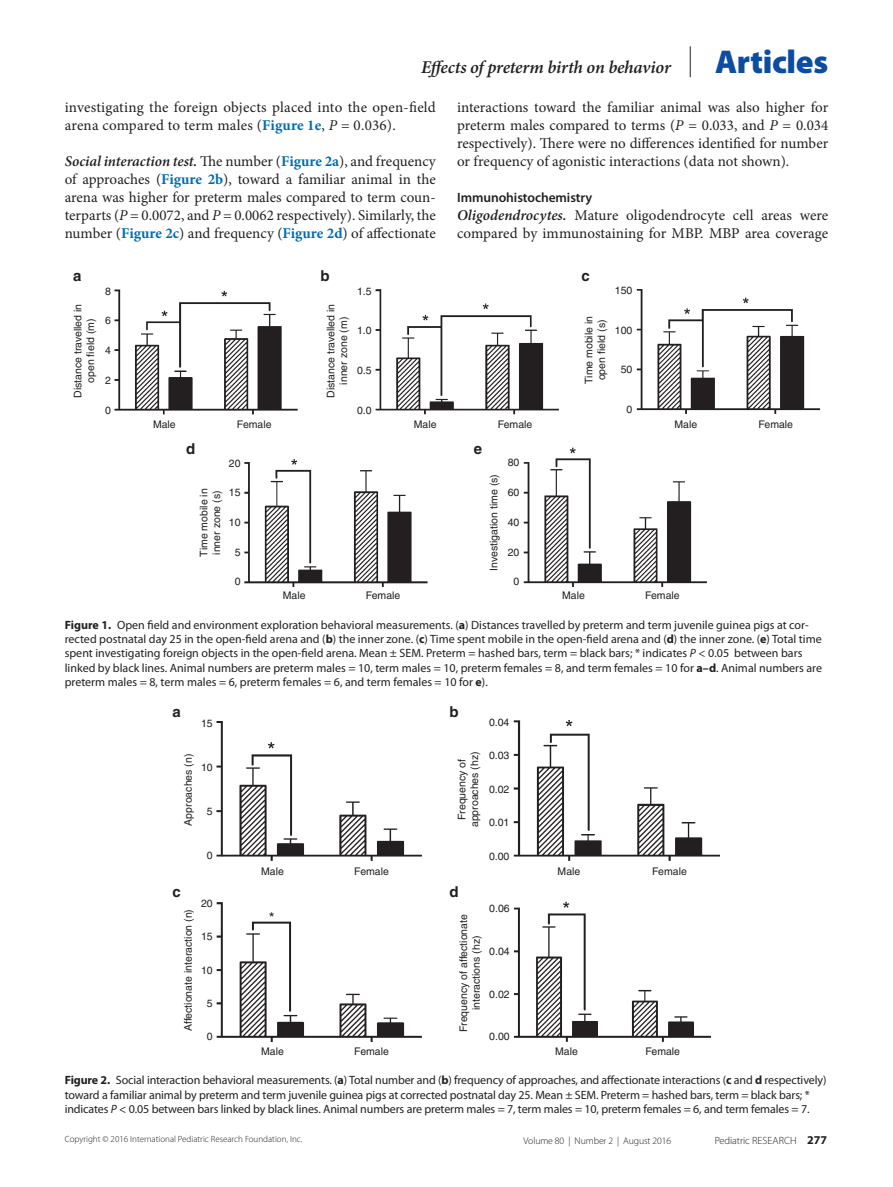
<style>
.page{position:relative;width:893px;height:1187px;background:#fff}
.page>*{position:absolute;margin:0;border:0;box-sizing:border-box;transform-origin:0 0}
.t1{font:900 33px "Myriad Pro";letter-spacing:-.01em;color:#0d4da1}
.t2{font:italic 600 18px "Minion Pro";letter-spacing:-.015em;color:#231f20}
.t3{font:15px/18px "Minion Pro";letter-spacing:.005em;color:#231f20}
.t4{font:700 15px "Helvetica";color:#231f20}
.t5{font:15px "Helvetica";color:#231f20}
.t6{font:600 13.5px "Myriad Pro";letter-spacing:-.005em;color:#231f20}
.t7{font:12px/14.4px "Myriad Pro";letter-spacing:-.005em;color:#231f20}
.t8{font:700 12px "Myriad Pro";color:#231f20}
.t9{font:10.5px/12.6px "Helvetica";color:#231f20;text-align:center}
.t10{font:300 10.5px "Myriad Pro";letter-spacing:-.01em;color:#231f20}
.t11{font:300 9.75px "Myriad Pro";letter-spacing:-.01em;color:#231f20}
.t12{font:300 9px "Myriad Pro";color:#231f20}
.s1{font-weight:700;color:#006cb3}
.s2{font-style:italic}
.s3{font-weight:600;font-style:italic}
.s4{font-weight:700}
</style>
<div class="page">
<hr style="left:690px;top:46px;width:1px;height:31px;background:#231f20">
<img style="left:114px;top:289px;width:706px;height:298px">
<img style="left:216px;top:720px;width:504px;height:322px">
<div style="left:262px;top:906px;width:19px;height:11px;background:#fff"></div>
<h2 class="t2" style="left:421px;top:55px;width:251px">Effects of preterm birth on behavior</h2>
<h1 class="t1" style="left:715px;top:44px;width:115px">Articles</h1>
<p class="t3" style="left:65px;top:98px;width:373px">investigating the foreign objects placed into the open-field arena compared to term males (<span class="s1">Figure 1e</span>, <span class="s2">P</span> = 0.036).</p>
<p class="t3" style="left:65px;top:152px;width:373px;text-align:justify"><span class="s3">Social interaction test.</span> The number (<span class="s1">Figure 2a</span>), and frequency of approaches (<span class="s1">Figure 2b</span>), toward a familiar animal in the arena was higher for preterm males compared to term coun&shy;terparts (<span class="s2">P</span> = 0.0072, and <span class="s2">P</span> = 0.0062 respectively). Similarly, the number (<span class="s1">Figure 2c</span>) and frequency (<span class="s1">Figure 2d</span>) of affectionate</p>
<p class="t3" style="left:457px;top:98px;width:373px;text-align:justify">interactions toward the familiar animal was also higher for preterm males compared to terms (<span class="s2">P</span> = 0.033, and <span class="s2">P</span> = 0.034 respectively). There were no differences identified for number or frequency of agonistic interactions (data not shown).</p>
<p class="t6" style="left:457px;top:188px;width:137px">Immunohistochemistry</p>
<p class="t3" style="left:457px;top:206px;width:373px"><span class="s3">Oligodendrocytes.</span> Mature oligodendrocyte cell areas were compared by immunostaining for MBP. MBP area coverage</p>
<p class="t4" style="left:73px;top:267px;width:10px">a</p>
<p class="t4" style="left:321px;top:267px;width:11px">b</p>
<p class="t4" style="left:582px;top:267px;width:10px">c</p>
<p class="t9" style="left:72px;top:398px;width:95px;rotate:-90deg">Distance travelled in open field (m)</p>
<p class="t9" style="left:105px;top:284px;width:7px">8</p>
<p class="t9" style="left:105px;top:314px;width:7px">6</p>
<p class="t9" style="left:105px;top:344px;width:7px">4</p>
<p class="t9" style="left:105px;top:374px;width:7px">2</p>
<p class="t9" style="left:105px;top:403px;width:7px">0</p>
<p class="t9" style="left:357px;top:284px;width:16px">1.5</p>
<p class="t9" style="left:615px;top:284px;width:19px">150</p>
<p class="t9" style="left:325px;top:398px;width:95px;rotate:-90deg">Distance travelled in inner zone (m)</p>
<p class="t9" style="left:357px;top:324px;width:16px">1.0</p>
<p class="t9" style="left:357px;top:364px;width:16px">0.5</p>
<p class="t9" style="left:583px;top:384px;width:70px;rotate:-90deg">Time mobile in open field (s)</p>
<p class="t9" style="left:615px;top:323px;width:19px">100</p>
<p class="t9" style="left:621px;top:363px;width:13px">50</p>
<p class="t9" style="left:357px;top:403px;width:16px">0.0</p>
<p class="t9" style="left:627px;top:403px;width:7px">0</p>
<p class="t9" style="left:153px;top:418px;width:24px">Male</p>
<p class="t9" style="left:237px;top:418px;width:36px">Female</p>
<p class="t9" style="left:414px;top:418px;width:24px">Male</p>
<p class="t9" style="left:498px;top:418px;width:36px">Female</p>
<p class="t9" style="left:675px;top:418px;width:24px">Male</p>
<p class="t9" style="left:758px;top:418px;width:36px">Female</p>
<p class="t4" style="left:186px;top:439px;width:11px">d</p>
<p class="t4" style="left:474px;top:439px;width:10px">e</p>
<p class="t9" style="left:229px;top:456px;width:13px">20</p>
<p class="t9" style="left:508px;top:456px;width:13px">80</p>
<p class="t9" style="left:508px;top:486px;width:13px">60</p>
<p class="t9" style="left:508px;top:515px;width:13px">40</p>
<p class="t9" style="left:508px;top:545px;width:13px">20</p>
<p class="t9" style="left:514px;top:575px;width:7px">0</p>
<p class="t9" style="left:488px;top:570px;width:98px;rotate:-90deg">Investigation time (s)</p>
<p class="t9" style="left:229px;top:486px;width:13px">15</p>
<p class="t9" style="left:229px;top:516px;width:13px">10</p>
<p class="t9" style="left:235px;top:545px;width:7px">5</p>
<p class="t9" style="left:235px;top:575px;width:7px">0</p>
<p class="t9" style="left:198px;top:556px;width:70px;text-align:left;rotate:-90deg">Time mobile in inner zone (s)</p>
<p class="t9" style="left:283px;top:589px;width:24px">Male</p>
<p class="t9" style="left:366px;top:589px;width:36px">Female</p>
<p class="t9" style="left:562px;top:589px;width:24px">Male</p>
<p class="t9" style="left:645px;top:589px;width:36px">Female</p>
<p class="t7" style="left:65px;top:617px;width:759px"><span class="s4">Figure 1.</span> Open field and environment exploration behavioral measurements. (<span class="s4">a</span>) Distances travelled by preterm and term juvenile guinea pigs at cor&shy;rected postnatal day 25 in the open-field arena and (<span class="s4">b</span>) the inner zone. (<span class="s4">c</span>) Time spent mobile in the open-field arena and (<span class="s4">d</span>) the inner zone. (<span class="s4">e</span>) Total time spent investigating foreign objects in the open-field arena. Mean ± SEM. Preterm = hashed bars, term = black bars; * indicates <span class="s2">P</span> &lt; 0.05 between bars linked by black lines. Animal numbers are preterm males = 10, term males = 10, preterm females = 8, and term females = 10 for <span class="s4">a–d</span>. Animal numbers are preterm males = 8, term males = 6, preterm females = 6, and term females = 10 for <span class="s4">e</span>).</p>
<p class="t4" style="left:173px;top:702px;width:10px">a</p>
<p class="t4" style="left:449px;top:702px;width:11px">b</p>
<p class="t9" style="left:182px;top:825px;width:73px;rotate:-90deg">Approaches (n)</p>
<p class="t9" style="left:201px;top:716px;width:13px">15</p>
<p class="t9" style="left:201px;top:760px;width:13px">10</p>
<p class="t9" style="left:207px;top:805px;width:7px">5</p>
<p class="t9" style="left:207px;top:849px;width:7px">0</p>
<p class="t9" style="left:261px;top:864px;width:24px">Male</p>
<p class="t9" style="left:354px;top:864px;width:36px">Female</p>
<p class="t9" style="left:456px;top:827px;width:77px;rotate:-90deg">Frequency of approaches (hz)</p>
<p class="t9" style="left:489px;top:715px;width:22px">0.04</p>
<p class="t9" style="left:489px;top:749px;width:22px">0.03</p>
<p class="t9" style="left:489px;top:782px;width:22px">0.02</p>
<p class="t9" style="left:489px;top:816px;width:22px">0.01</p>
<p class="t9" style="left:489px;top:849px;width:22px">0.00</p>
<p class="t4" style="left:173px;top:882px;width:10px">c</p>
<p class="t4" style="left:449px;top:882px;width:11px">d</p>
<p class="t5" style="left:269px;top:908px;width:7px">*</p>
<p class="t9" style="left:201px;top:897px;width:13px">20</p>
<p class="t9" style="left:201px;top:930px;width:13px">15</p>
<p class="t9" style="left:201px;top:963px;width:13px">10</p>
<p class="t9" style="left:207px;top:996px;width:7px">5</p>
<p class="t9" style="left:207px;top:1029px;width:7px">0</p>
<p class="t9" style="left:489px;top:902px;width:22px">0.06</p>
<p class="t9" style="left:182px;top:1031px;width:124px;rotate:-90deg">Affectionate interaction (n)</p>
<p class="t9" style="left:457px;top:1031px;width:119px;rotate:-90deg">Frequency of affectionate interactions (hz)</p>
<p class="t9" style="left:489px;top:944px;width:22px">0.04</p>
<p class="t9" style="left:489px;top:987px;width:22px">0.02</p>
<p class="t9" style="left:489px;top:1030px;width:22px">0.00</p>
<p class="t9" style="left:558px;top:864px;width:24px">Male</p>
<p class="t9" style="left:652px;top:864px;width:36px">Female</p>
<p class="t9" style="left:261px;top:1044px;width:24px">Male</p>
<p class="t9" style="left:354px;top:1044px;width:36px">Female</p>
<p class="t9" style="left:555px;top:1044px;width:24px">Male</p>
<p class="t9" style="left:645px;top:1044px;width:36px">Female</p>
<p class="t7" style="left:65px;top:1072px;width:763px"><span class="s4">Figure 2.</span> Social interaction behavioral measurements. (<span class="s4">a</span>) Total number and (<span class="s4">b</span>) frequency of approaches, and affectionate interactions (<span class="s4">c</span> and <span class="s4">d</span> respectively) toward a familiar animal by preterm and term juvenile guinea pigs at corrected postnatal day 25. Mean ± SEM. Preterm = hashed bars, term = black bars; * indicates <span class="s2">P</span> &lt; 0.05 between bars linked by black lines. Animal numbers are preterm males = 7, term males = 10, preterm females = 6, and term females = 7.</p>
<p class="t12" style="left:65px;top:1134px;width:239px">Copyright © 2016 International Pediatric Research Foundation, Inc.</p>
<p class="t11" style="left:524px;top:1135px;width:149px">Volume 80 | Number 2 | August 2016</p>
<p class="t10" style="left:715px;top:1135px;width:59px">Pediatric Research</p>
<p class="t8" style="left:807px;top:1132px;width:21px">277</p>
</div>
